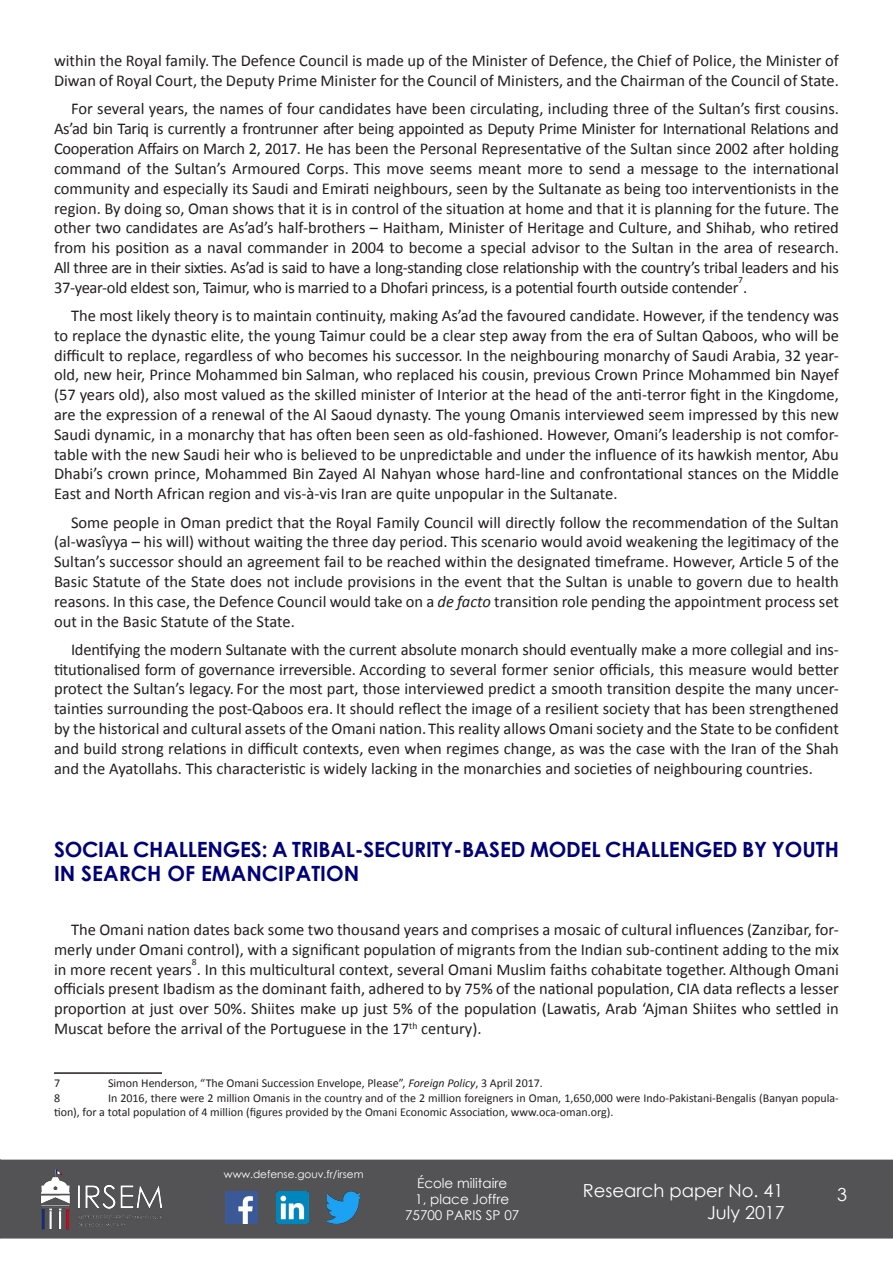
<style>
.page{position:relative;width:893px;height:1263px;background:#fff}
.page>*{position:absolute;margin:0;border:0;box-sizing:border-box;transform-origin:0 0}
.Titre_1{font:700 21px/24px "Century Gothic";letter-spacing:-.01em;color:#000078}
.t1{font:18px/21.6px "Century Gothic";color:#fff;text-align:right}
.Texte_courant{font:16.5px/19.8px "Calibri";color:#231f20;text-align:justify}
.t2{font:13.5px/16.2px "Century Gothic";color:#fff;text-align:center}
.NBP{font:12px/14.4px "Calibri";color:#231f20}
.t3{font:10.5px "Century Gothic";color:#fff}
.Texte_courant-2{font:9.6px "Calibri";color:#231f20}
.s1{font-style:italic}
</style>
<div class="page">
<div style="left:0;top:1159px;width:893px;height:79px;background:#535355"></div>
<img style="left:38px;top:1161px;width:126px;height:76px">
<img style="left:226px;top:1192px;width:31px;height:31px">
<img style="left:277px;top:1192px;width:31px;height:31px">
<img style="left:328px;top:1192px;width:31px;height:31px">
<hr style="left:54px;top:1072px;width:108px;height:2px;background:#231f20">
<p class="Texte_courant" style="left:54px;top:51px;width:786px">within the Royal family. The Defence Council is made up of the Minister of Defence, the Chief of Police, the Minister of<br>Diwan of Royal Court, the Deputy Prime Minister for the Council of Ministers, and the Chairman of the Council of State.</p>
<p class="Texte_courant" style="left:54px;top:99px;width:786px;text-indent:17px">For several years, the names of four candidates have been circulating, including three of the Sultan’s first cousins.<br>As’ad bin Tariq is currently a frontrunner after being appointed as Deputy Prime Minister for International Relations and Cooperation Affairs on March 2, 2017. He has been the Personal Representative of the Sultan since 2002 after holding command of the Sultan’s Armoured Corps. This move seems meant more to send a message to the international community and especially its Saudi and Emirati neighbours, seen by the Sultanate as being too interventionists in the region. By doing so, Oman shows that it is in control of the situation at home and that it is planning for the future. The other two candidates are As’ad’s half-brothers – Haitham, Minister of Heritage and Culture, and Shihab, who retired from his position as a naval commander in 2004 to become a special advisor to the Sultan in the area of research.<br>All three are in their sixties. As’ad is said to have a long-standing close relationship with the country’s tribal leaders and his 37-year-old eldest son, Taimur, who is married to a Dhofari princess, is a potential fourth outside contender .</p>
<p class="Texte_courant-2" style="left:738px;top:273px;width:6px">7</p>
<p class="Texte_courant" style="left:54px;top:306px;width:786px;text-indent:17px">The most likely theory is to maintain continuity, making As’ad the favoured candidate. However, if the tendency was to replace the dynastic elite, the young Taimur could be a clear step away from the era of Sultan Qaboos, who will be difficult to replace, regardless of who becomes his successor. In the neighbouring monarchy of Saudi Arabia, 32 year&shy;old, new heir, Prince Mohammed bin Salman, who replaced his cousin, previous Crown Prince Mohammed bin Nayef (57 years old), also most valued as the skilled minister of Interior at the head of the anti-terror fight in the Kingdome, are the expression of a renewal of the Al Saoud dynasty. The young Omanis interviewed seem impressed by this new Saudi dynamic, in a monarchy that has often been seen as old-fashioned. However, Omani’s leadership is not comfor&shy;table with the new Saudi heir who is believed to be unpredictable and under the influence of its hawkish mentor, Abu Dhabi’s crown prince, Mohammed Bin Zayed Al Nahyan whose hard-line and confrontational stances on the Middle East and North African region and vis-à-vis Iran are quite unpopular in the Sultanate.</p>
<p class="Texte_courant" style="left:54px;top:512px;width:786px;text-indent:17px">Some people in Oman predict that the Royal Family Council will directly follow the recommendation of the Sultan (al-wasîyya – his will) without waiting the three day period. This scenario would avoid weakening the legitimacy of the Sultan’s successor should an agreement fail to be reached within the designated timeframe. However, Article 5 of the Basic Statute of the State does not include provisions in the event that the Sultan is unable to govern due to health reasons. In this case, the Defence Council would take on a <span class="s1">de facto</span> transition role pending the appointment process set out in the Basic Statute of the State.</p>
<p class="Texte_courant" style="left:54px;top:639px;width:786px;text-indent:17px">Identifying the modern Sultanate with the current absolute monarch should eventually make a more collegial and ins&shy;titutionalised form of governance irreversible. According to several former senior officials, this measure would better protect the Sultan’s legacy. For the most part, those interviewed predict a smooth transition despite the many uncer&shy;tainties surrounding the post-Qaboos era. It should reflect the image of a resilient society that has been strengthened by the historical and cultural assets of the Omani nation. This reality allows Omani society and the State to be confident and build strong relations in difficult contexts, even when regimes change, as was the case with the Iran of the Shah and the Ayatollahs. This characteristic is widely lacking in the monarchies and societies of neighbouring countries.</p>
<p class="Titre_1" style="left:54px;top:837px;width:787px">SOCIAL CHALLENGES: A TRIBAL-SECURITY-BASED MODEL CHALLENGED BY YOUTH<br>IN SEARCH OF EMANCIPATION</p>
<p class="Texte_courant" style="left:54px;top:920px;width:786px;text-indent:17px">The Omani nation dates back some two thousand years and comprises a mosaic of cultural influences (Zanzibar, for&shy;merly under Omani control), with a significant population of migrants from the Indian sub-continent adding to the mix in more recent years . In this multicultural context, several Omani Muslim faiths cohabitate together. Although Omani</p>
<p class="Texte_courant-2" style="left:192px;top:955px;width:6px">8</p>
<p class="Texte_courant" style="left:54px;top:979px;width:786px">officials present Ibadism as the dominant faith, adhered to by 75% of the national population, CIA data reflects a lesser proportion at just over 50%. Shiites make up just 5% of the population (Lawatis, Arab ‘Ajman Shiites who settled in Muscat before the arrival of the Portuguese in the 17<sup>th</sup> century).</p>
<p class="NBP" style="left:54px;top:1076px;width:8px">7</p>
<p class="NBP" style="left:108px;top:1076px;width:436px">Simon Henderson, “The Omani Succession Envelope, Please”, <span class="s1">Foreign Policy</span>, 3 April 2017.</p>
<p class="NBP" style="left:54px;top:1091px;width:8px">8</p>
<p class="NBP" style="left:54px;top:1091px;width:786px;text-indent:54px">In 2016, there were 2 million Omanis in the country and of the 2 million foreigners in Oman, 1,650,000 were Indo-Pakistani-Bengalis (Banyan popula&shy;tion), for a total population of 4 million (figures provided by the Omani Economic Association, www.oca-oman.org).</p>
<p class="t3" style="left:224px;top:1167px;width:141px">www.defense.gouv.fr/irsem</p>
<p class="t2" style="left:405px;top:1175px;width:116px">École militaire<br>1, place Joffre<br>75700 PARIS SP 07</p>
<p class="t1" style="left:583px;top:1180px;width:204px">Research paper No. 41<br>July 2017</p>
<p class="t1" style="left:837px;top:1183px;width:11px">3</p>
</div>
